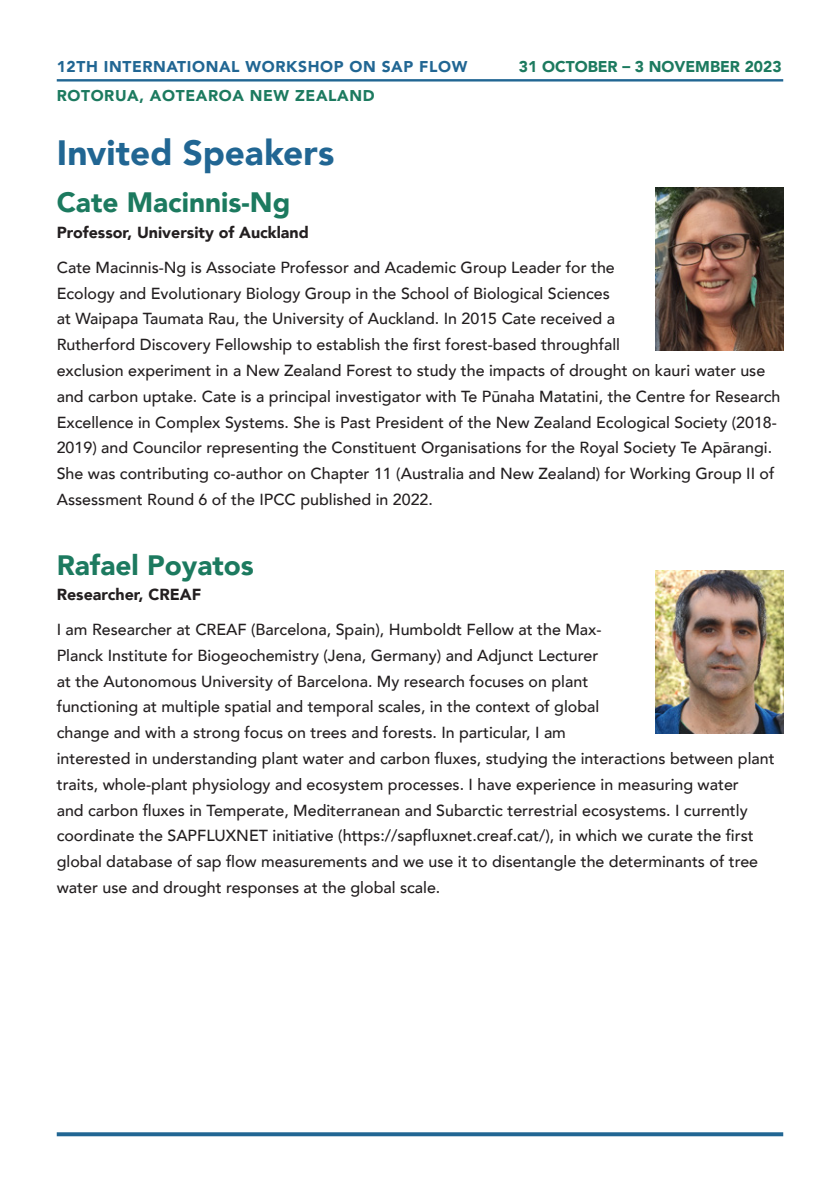
<style>
.page{position:relative;width:840px;height:1191px;background:#fff}
.page>*{position:absolute;margin:0;border:0;box-sizing:border-box;transform-origin:0 0}
.t1{font:900 35.2px "Avenir";color:#216693}
.t2{font:900 28px "Avenir";color:#1c7a5f}
.t3{font:500 16px/25.8px "Avenir";color:#231f20}
.t4{font:900 16px "Avenir";color:#231f20}
.t5{font:900 15.6px "Avenir";letter-spacing:.04em;color:#216693}
.t6{font:900 15.6px "Avenir";letter-spacing:.04em;color:#1c7a5f}
.t7{font:900 15.6px "Avenir";color:#1c7a5f}
</style>
<div class="page">
<hr style="left:57px;top:79px;width:725px;height:2px;background:#216693">
<svg style="left:57px;top:1132px;width:725px;height:4px;background:#30709a"></svg>
<img style="left:655px;top:187px;width:127px;height:163px">
<img style="left:655px;top:571px;width:127px;height:162px">
<p class="t5" style="left:57px;top:53px;width:412px">12TH INTERNATIONAL WORKSHOP ON SAP FLOW</p>
<p class="t7" style="left:518px;top:53px;width:264px">31 OCTOBER – 3 NOVEMBER 2023</p>
<p class="t6" style="left:57px;top:82px;width:319px">ROTORUA, AOTEAROA NEW ZEALAND</p>
<h1 class="t1" style="left:57px;top:123px;width:279px">Invited Speakers</h1>
<h2 class="t2" style="left:57px;top:178px;width:235px">Cate Macinnis-Ng</h2>
<p class="t4" style="left:57px;top:219px;width:253px">Professor, University of Auckland</p>
<p class="t3" style="left:57px;top:253px;width:724px">Cate Macinnis-Ng is Associate Professor and Academic Group Leader for the<br>Ecology and Evolutionary Biology Group in the School of Biological Sciences<br>at Waipapa Taumata Rau, the University of Auckland. In 2015 Cate received a<br>Rutherford Discovery Fellowship to establish the first forest-based throughfall<br>exclusion experiment in a New Zealand Forest to study the impacts of drought on kauri water use and carbon uptake. Cate is a principal investigator with Te Pūnaha Matatini, the Centre for Research Excellence in Complex Systems. She is Past President of the New Zealand Ecological Society (2018- 2019) and Councilor representing the Constituent Organisations for the Royal Society Te Apārangi.<br>She was contributing co-author on Chapter 11 (Australia and New Zealand) for Working Group II of Assessment Round 6 of the IPCC published in 2022.</p>
<h2 class="t2" style="left:57px;top:541px;width:198px">Rafael Poyatos</h2>
<p class="t4" style="left:57px;top:581px;width:146px">Researcher, CREAF</p>
<p class="t3" style="left:57px;top:616px;width:719px">I am Researcher at CREAF (Barcelona, Spain), Humboldt Fellow at the Max-<br>Planck Institute for Biogeochemistry (Jena, Germany) and Adjunct Lecturer<br>at the Autonomous University of Barcelona. My research focuses on plant<br>functioning at multiple spatial and temporal scales, in the context of global<br>change and with a strong focus on trees and forests. In particular, I am<br>interested in understanding plant water and carbon fluxes, studying the interactions between plant traits, whole-plant physiology and ecosystem processes. I have experience in measuring water<br>and carbon fluxes in Temperate, Mediterranean and Subarctic terrestrial ecosystems. I currently coordinate the SAPFLUXNET initiative (https://sapfluxnet.creaf.cat/), in which we curate the first global database of sap flow measurements and we use it to disentangle the determinants of tree water use and drought responses at the global scale.</p>
</div>
